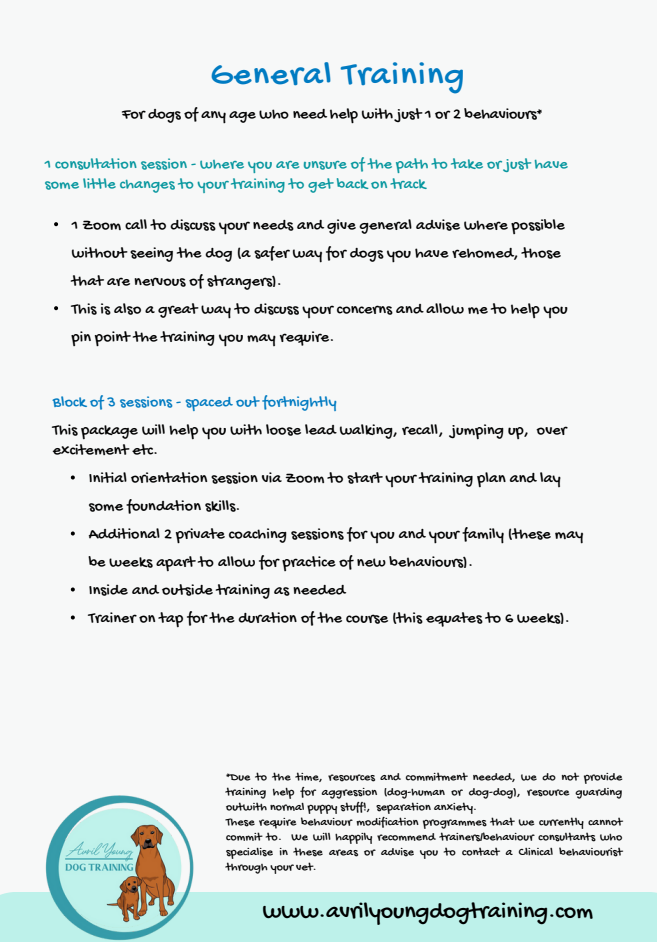
<style>
.page{position:relative;width:657px;height:942px;background:#f7f8f8}
.page>*{position:absolute;margin:0;border:0;box-sizing:border-box;transform-origin:0 0}
.t1{font:34.4px "Gochi Hand";letter-spacing:.04em;color:#007bc2}
.t2{font:24px "Gochi Hand";color:#000}
.t3{font:16px/28px "Gochi Hand";letter-spacing:.01em;color:#000}
.t4{font:16px/20px "Gochi Hand";letter-spacing:.01em;color:#07979f}
.t5{font:16px "Gochi Hand";letter-spacing:.01em;color:#007bc2}
.t6{font:12px/15.2px "Gochi Hand";letter-spacing:.01em;color:#000;text-align:justify}
</style>
<div class="page">
<svg style="left:71px;top:476px;width:4px;height:4px"></svg>
<svg style="left:71px;top:532px;width:4px;height:4px"></svg>
<svg style="left:71px;top:588px;width:4px;height:4px"></svg>
<svg style="left:71px;top:616px;width:4px;height:4px"></svg>
<svg style="left:54px;top:222px;width:4px;height:4px"></svg>
<svg style="left:54px;top:306px;width:4px;height:4px"></svg>
<div style="left:0;top:892px;width:657px;height:50px;background:#bdf1ea"></div>
<img style="left:45px;top:795px;width:149px;height:146px">
<h1 class="t1" style="left:210px;top:56px;width:256px">General Training</h1>
<p class="t3" style="left:122px;top:101px;width:421px">For dogs of any age who need help with just 1 or 2 behaviours*</p>
<p class="t4" style="left:45px;top:155px;width:525px">1 consultation session - where you are unsure of the path to take or just have some little changes to your training to get back on track</p>
<p class="t3" style="left:72px;top:212px;width:494px">1 Zoom call to discuss your needs and give general advise where possible without seeing the dog (a safer way for dogs you have rehomed, those that are nervous of strangers).</p>
<p class="t3" style="left:72px;top:296px;width:497px">This is also a great way to discuss your concerns and allow me to help you pin point the training you may require.</p>
<p class="t5" style="left:53px;top:394px;width:285px">Block of 3 sessions - spaced out fortnightly</p>
<h3 class="t3" style="left:53px;top:421px;width:515px;line-height:20px">This package will help you with loose lead walking, recall, jumping up, over excitement etc.</h3>
<h3 class="t3" style="left:89px;top:465px;width:474px">Initial orientation session via Zoom to start your training plan and lay some foundation skills.</h3>
<p class="t3" style="left:89px;top:521px;width:496px">Additional 2 private coaching sessions for you and your family (these may be weeks apart to allow for practice of new behaviours).</p>
<p class="t3" style="left:89px;top:577px;width:258px">Inside and outside training as needed</p>
<p class="t3" style="left:89px;top:605px;width:483px">Trainer on tap for the duration of the course (this equates to 6 weeks).</p>
<h3 class="t6" style="left:226px;top:770px;width:398px">*Due to the time, resources and commitment needed, we do not provide training help for aggression (dog-human or dog-dog), resource guarding outwith normal puppy stuff!, separation anxiety.</h3>
<h3 class="t6" style="left:226px;top:815px;width:398px">These require behaviour modification programmes that we currently cannot commit to. We will happily recommend trainers/behaviour consultants who specialise in these areas or advise you to contact a Clinical behaviourist through your vet.</h3>
<p class="t2" style="left:263px;top:898px;width:332px">www.avrilyoungdogtraining.com</p>
</div>
